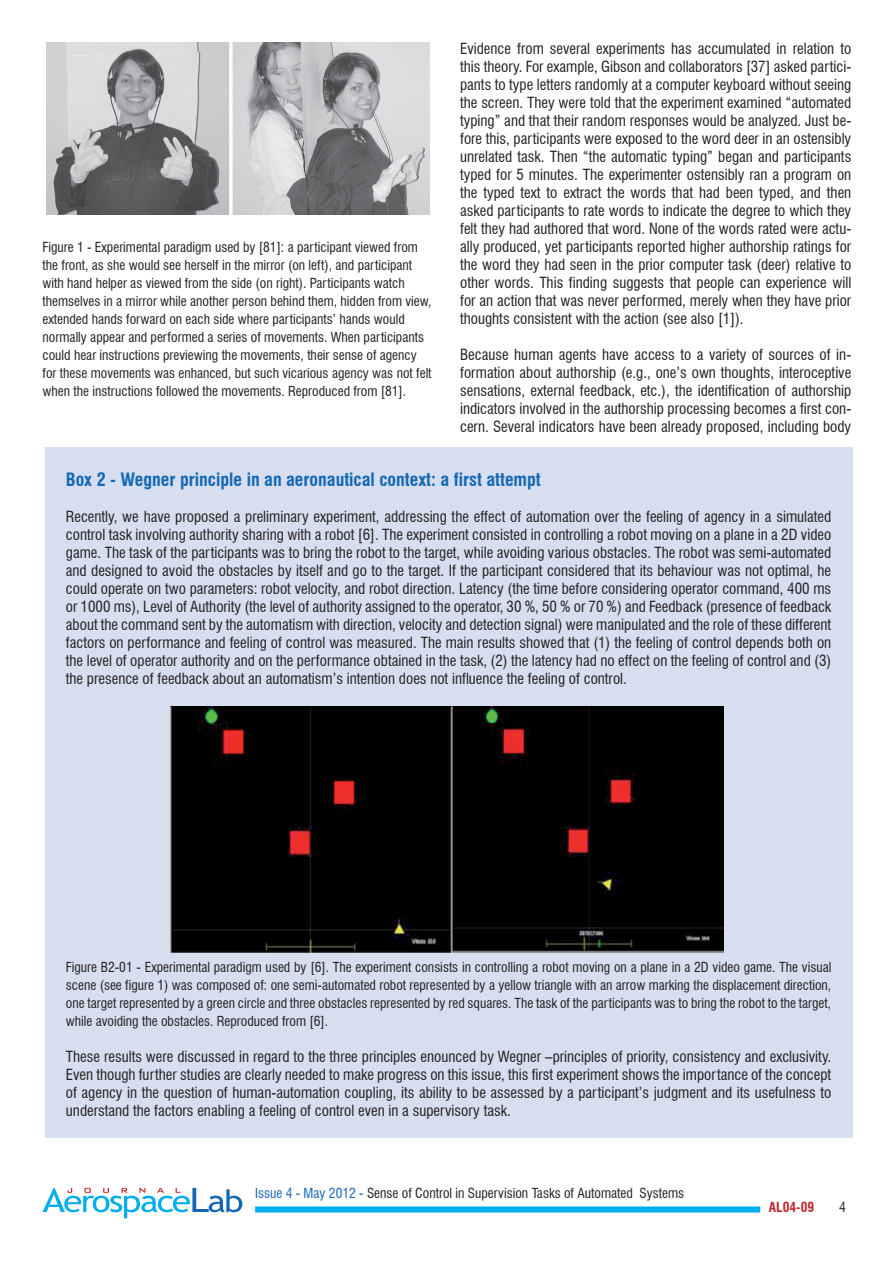
<style>
.page{position:relative;width:893px;height:1263px;background:#fff}
.page>*{position:absolute;margin:0;border:0;box-sizing:border-box;transform-origin:0 0}
.t1{font:700 condensed 18px "Swiss 721 BT";color:#1468b3}
.t2{font:condensed 15px/18px "Swiss 721 BT";color:#231f20;text-align:justify}
.t3{font:condensed 13.5px/18px "Swiss 721 BT";color:#231f20}
.t4{font:700 condensed 13.5px "Swiss 721 BT";color:#c0262d}
.s1{color:#1468b3}
</style>
<div class="page">
<div style="left:255px;top:1206px;width:505px;height:6px;background:#00aeef"></div>
<svg style="left:43px;top:1188px;width:199px;height:30px"></svg>
<img style="left:47px;top:43px;width:382px;height:172px">
<div style="left:45px;top:448px;width:808px;height:689px;background:#d7def0"></div>
<img style="left:171px;top:707px;width:553px;height:245px">
<p class="t2" style="left:460px;top:40px;width:393px">Evidence from several experiments has accumulated in relation to this theory. For example, Gibson and collaborators [37] asked partici&shy;pants to type letters randomly at a computer keyboard without seeing the screen. They were told that the experiment examined “automated typing” and that their random responses would be analyzed. Just be&shy;fore this, participants were exposed to the word deer in an ostensibly unrelated task. Then “the automatic typing” began and participants typed for 5 minutes. The experimenter ostensibly ran a program on the typed text to extract the words that had been typed, and then asked participants to rate words to indicate the degree to which they felt they had authored that word. None of the words rated were actu&shy;ally produced, yet participants reported higher authorship ratings for the word they had seen in the prior computer task (deer) relative to other words. This finding suggests that people can experience will for an action that was never performed, merely when they have prior thoughts consistent with the action (see also [1]).</p>
<p class="t2" style="left:460px;top:346px;width:393px">Because human agents have access to a variety of sources of in&shy;formation about authorship (e.g., one’s own thoughts, interoceptive sensations, external feedback, etc.), the identification of authorship indicators involved in the authorship processing becomes a first con&shy;cern. Several indicators have been already proposed, including body</p>
<p class="t1" style="left:66px;top:469px;width:476px">Box 2 - Wegner principle in an aeronautical context: a first attempt</p>
<p class="t2" style="left:66px;top:508px;width:767px">Recently, we have proposed a preliminary experiment, addressing the effect of automation over the feeling of agency in a simulated control task involving authority sharing with a robot [6]. The experiment consisted in controlling a robot moving on a plane in a 2D video game. The task of the participants was to bring the robot to the target, while avoiding various obstacles. The robot was semi-automated and designed to avoid the obstacles by itself and go to the target. If the participant considered that its behaviour was not optimal, he could operate on two parameters: robot velocity, and robot direction. Latency (the time before considering operator command, 400 ms or 1000 ms), Level of Authority (the level of authority assigned to the operator, 30 %, 50 % or 70 %) and Feedback (presence of feedback about the command sent by the automatism with direction, velocity and detection signal) were manipulated and the role of these different factors on performance and feeling of control was measured. The main results showed that (1) the feeling of control depends both on the level of operator authority and on the performance obtained in the task, (2) the latency had no effect on the feeling of control and (3) the presence of feedback about an automatism’s intention does not influence the feeling of control.</p>
<p class="t3" style="left:43px;top:238px;width:391px">Figure 1 - Experimental paradigm used by [81]: a participant viewed from the front, as she would see herself in the mirror (on left), and participant with hand helper as viewed from the side (on right). Participants watch themselves in a mirror while another person behind them, hidden from view, extended hands forward on each side where participants’ hands would normally appear and performed a series of movements. When participants could hear instructions previewing the movements, their sense of agency for these movements was enhanced, but such vicarious agency was not felt when the instructions followed the movements. Reproduced from [81].</p>
<p class="t3" style="left:66px;top:958px;width:767px;text-align:justify">Figure B2-01 - Experimental paradigm used by [6]. The experiment consists in controlling a robot moving on a plane in a 2D video game. The visual scene (see figure 1) was composed of: one semi-automated robot represented by a yellow triangle with an arrow marking the displacement direction, one target represented by a green circle and three obstacles represented by red squares. The task of the participants was to bring the robot to the target, while avoiding the obstacles. Reproduced from [6].</p>
<p class="t2" style="left:66px;top:1048px;width:767px">These results were discussed in regard to the three principles enounced by Wegner –principles of priority, consistency and exclusivity.<br>Even though further studies are clearly needed to make progress on this issue, this first experiment shows the importance of the concept of agency in the question of human-automation coupling, its ability to be assessed by a participant’s judgment and its usefulness to understand the factors enabling a feeling of control even in a supervisory task.</p>
<p class="t3" style="left:255px;top:1184px;width:430px"><span class="s1">Issue 4 - May 2012 -</span> Sense of Control in Supervision Tasks of Automated Systems</p>
<p class="t4" style="left:769px;top:1199px;width:47px">AL04-09</p>
<p class="t3" style="left:839px;top:1198px;width:8px">4</p>
</div>
